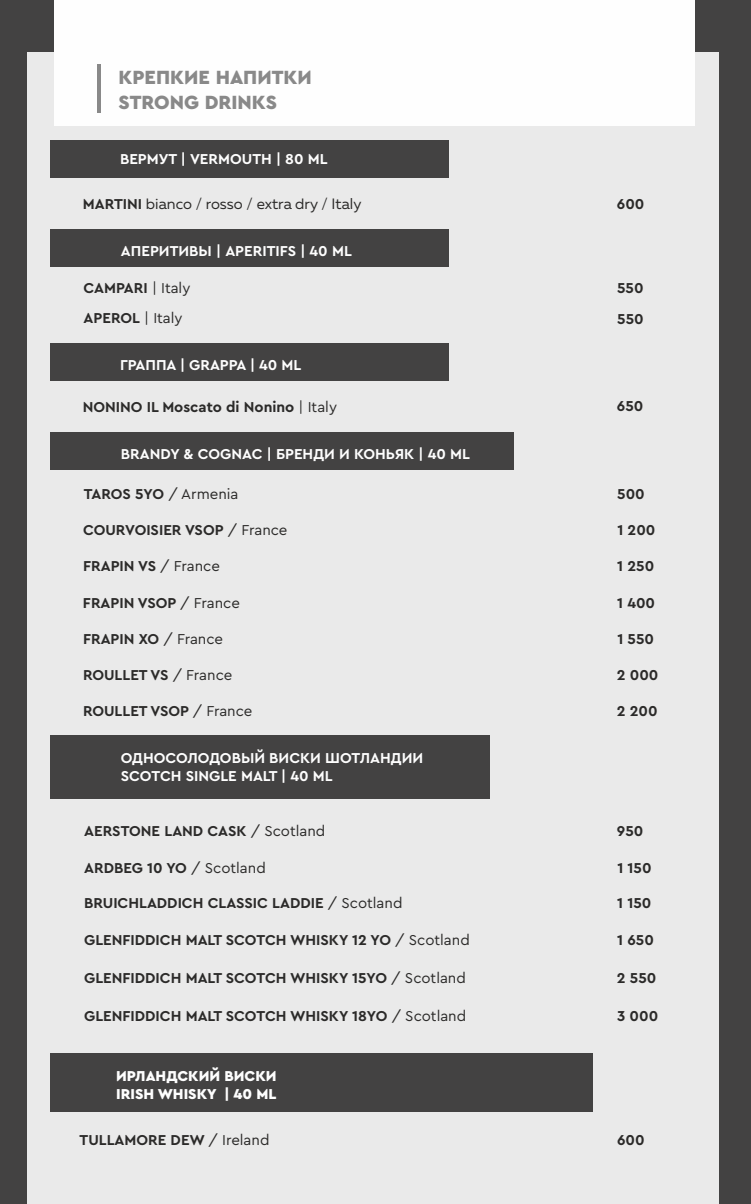
<style>
.page{position:relative;width:751px;height:1204px;background:#fff}
.page>*{position:absolute;margin:0;border:0;box-sizing:border-box;transform-origin:0 0}
.t1{font:900 20px/24.6px "Cera Pro";color:#898989}
.t2{font:700 15px/30px "Cera Pro";color:#2b2a29}
.t3{font:700 15px/18px "Cera Pro";color:#fefefe}
.t4{font:15px "Muller";color:#2b2a29}
.t5{font:900 15px/18.4px "Cera Pro";color:#fefefe}
.s1{font-family:"Cera Pro";font-weight:700}
.s2{font-weight:400}
</style>
<div class="page">
<div style="left:0;top:0;width:750px;height:1204px;background:#434242"></div>
<div style="left:28px;top:53px;width:690px;height:1151px;background:#eaeaea"></div>
<div style="left:50px;top:735px;width:440px;height:63px;background:#434242"></div>
<div style="left:55px;top:0;width:639px;height:126px;background:#fefefe"></div>
<hr style="left:97px;top:64px;width:4px;height:49px;background:#898989">
<div style="left:50px;top:344px;width:398px;height:37px;background:#434242"></div>
<div style="left:50px;top:433px;width:463px;height:37px;background:#434242"></div>
<div style="left:50px;top:141px;width:398px;height:37px;background:#434242"></div>
<div style="left:50px;top:229px;width:398px;height:37px;background:#434242"></div>
<div style="left:50px;top:1053px;width:542px;height:58px;background:#434242"></div>
<h1 class="t1" style="left:118px;top:66px;width:195px">КРЕПКИЕ НАПИТКИ<br>STRONG DRINKS</h1>
<p class="t3" style="left:120px;top:151px;width:209px">ВЕРМУТ | VERMOUTH | 80 ML</p>
<p class="t4" style="left:83px;top:197px;width:280px"><span class="s1">MARTINI</span> bianco / rosso / extra dry / Italy</p>
<p class="t2" style="left:616px;top:189px;width:29px">600</p>
<p class="t3" style="left:121px;top:242px;width:232px">АПЕРИТИВЫ | APERITIFS | 40 ML</p>
<p class="t2" style="left:84px;top:274px;width:108px">CAMPARI <span class="s2">| Italy<br></span>APEROL <span class="s2">| Italy</span></p>
<p class="t2" style="left:616px;top:274px;width:28px">550<br>550</p>
<p class="t3" style="left:120px;top:356px;width:183px">ГРАППА | GRAPPA | 40 ML</p>
<p class="t2" style="left:83px;top:392px;width:256px">NONINO IL Moscato di Nonino <span class="s2">| Italy</span></p>
<p class="t3" style="left:121px;top:445px;width:350px">BRANDY &amp; COGNAC | БРЕНДИ И КОНЬЯК | 40 ML</p>
<p class="t2" style="left:616px;top:392px;width:28px">650</p>
<p class="t2" style="left:84px;top:479px;width:156px">TAROS 5YO <span class="s2">/ Armenia</span></p>
<p class="t2" style="left:616px;top:479px;width:29px">500</p>
<p class="t2" style="left:83px;top:515px;width:206px">COURVOISIER VSOP <span class="s2">/ France</span></p>
<p class="t2" style="left:617px;top:515px;width:40px">1 200</p>
<p class="t2" style="left:83px;top:552px;width:138px">FRAPIN VS <span class="s2">/ France</span></p>
<p class="t2" style="left:616px;top:551px;width:38px">1 250</p>
<p class="t2" style="left:83px;top:588px;width:158px">FRAPIN VSOP <span class="s2">/ France</span></p>
<p class="t2" style="left:616px;top:588px;width:39px">1 400</p>
<p class="t2" style="left:83px;top:624px;width:141px">FRAPIN XO <span class="s2">/ France</span></p>
<p class="t2" style="left:617px;top:624px;width:38px">1 550</p>
<p class="t2" style="left:83px;top:660px;width:151px">ROULLET VS <span class="s2">/ France</span></p>
<p class="t2" style="left:616px;top:660px;width:43px">2 000</p>
<p class="t2" style="left:83px;top:697px;width:171px">ROULLET VSOP <span class="s2">/ France</span></p>
<p class="t2" style="left:616px;top:697px;width:42px">2 200</p>
<p class="t3" style="left:121px;top:749px;width:304px">ОДНОСОЛОДОВЫЙ ВИСКИ ШОТЛАНДИИ<br>SCOTCH SINGLE MALT | 40 ML</p>
<p class="t2" style="left:84px;top:816px;width:242px">AERSTONE LAND CASK <span class="s2">/ Scotland</span></p>
<p class="t2" style="left:84px;top:853px;width:183px">ARDBEG 10 YO <span class="s2">/ Scotland</span></p>
<p class="t2" style="left:84px;top:888px;width:319px">BRUICHLADDICH CLASSIC LADDIE <span class="s2">/ Scotland</span></p>
<p class="t2" style="left:84px;top:925px;width:387px">GLENFIDDICH MALT SCOTCH WHISKY 12 YO <span class="s2">/ Scotland</span></p>
<p class="t2" style="left:84px;top:963px;width:383px">GLENFIDDICH MALT SCOTCH WHISKY 15YO <span class="s2">/ Scotland</span></p>
<p class="t2" style="left:84px;top:1001px;width:383px">GLENFIDDICH MALT SCOTCH WHISKY 18YO <span class="s2">/ Scotland</span></p>
<p class="t2" style="left:616px;top:816px;width:28px">950</p>
<p class="t2" style="left:617px;top:853px;width:36px">1 150</p>
<p class="t2" style="left:616px;top:888px;width:36px">1 150</p>
<p class="t2" style="left:616px;top:925px;width:38px">1 650</p>
<p class="t2" style="left:616px;top:963px;width:41px">2 550</p>
<p class="t2" style="left:616px;top:1001px;width:43px">3 000</p>
<p class="t5" style="left:116px;top:1067px;width:162px">ИРЛАНДСКИЙ ВИСКИ<br>IRISH WHISKY | 40 ML</p>
<p class="t2" style="left:79px;top:1125px;width:191px">TULLAMORE DEW <span class="s2">/ Ireland</span></p>
<p class="t2" style="left:616px;top:1125px;width:29px">600</p>
</div>
